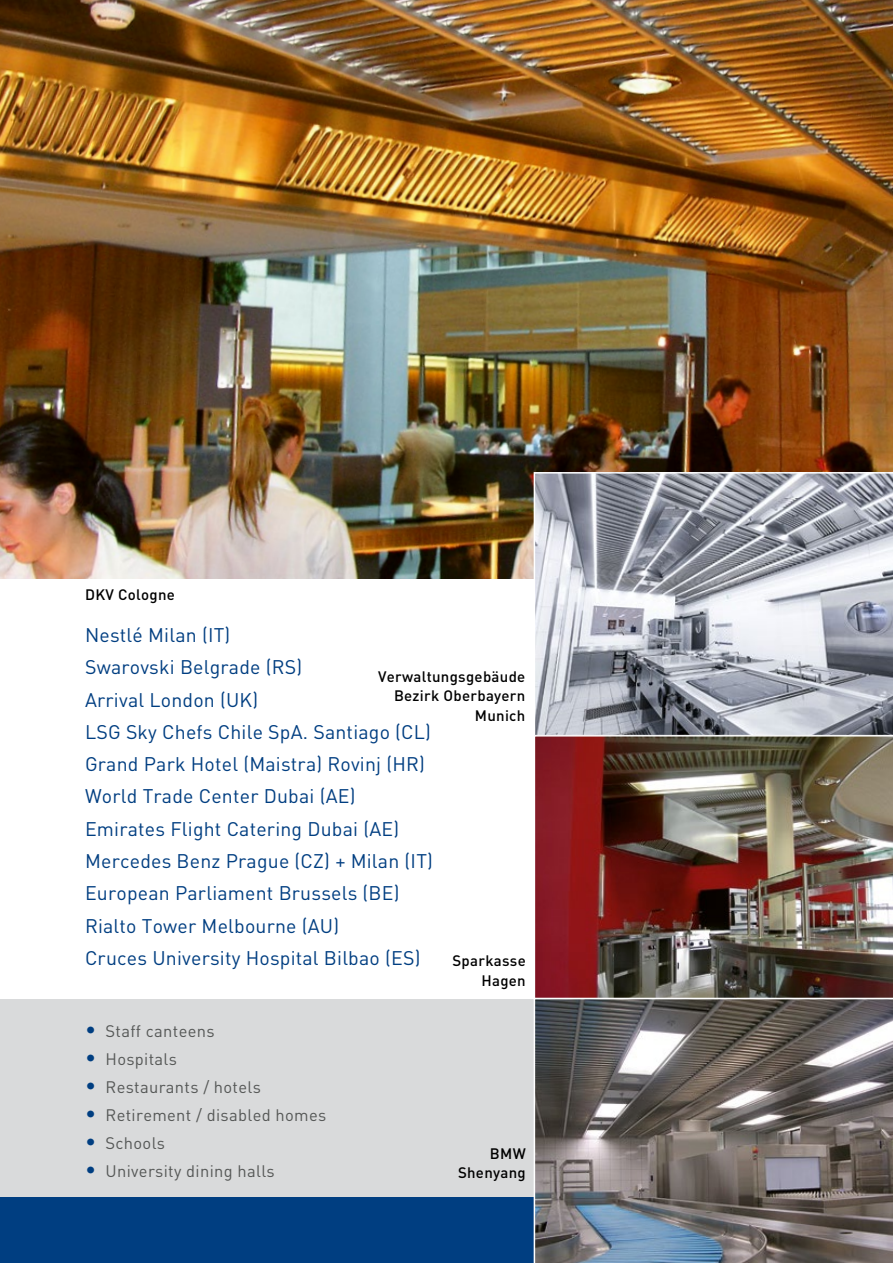
<style>
.page{position:relative;width:893px;height:1263px;background:#fff}
.page>*{position:absolute;margin:0;border:0;box-sizing:border-box;transform-origin:0 0}
.t1{font:19.5px/32.2px "DI Nslo";letter-spacing:.01em;color:#003e81}
.t2{font:16.5px "DI Nslo";letter-spacing:.02em;color:#555756}
.t3{font:500 15px/19.5px "DI Nslo";letter-spacing:.02em;color:#000;text-align:right}
.s1{font-size:21px;color:#003e81}
</style>
<div class="page">
<img style="left:0;top:0;width:893px;height:578px">
<div style="left:0;top:999px;width:534px;height:209px;background:#d9dadb"></div>
<div style="left:0;top:1197px;width:534px;height:66px;background:#003e81"></div>
<svg style="left:534px;top:472px;width:359px;height:263px;background:#a8abb5"></svg>
<img style="left:534px;top:735px;width:359px;height:263px">
<svg style="left:535px;top:999px;width:358px;height:264px;background:#726e6e"></svg>
<p class="t3" style="left:85px;top:584px;width:91px">DKV Cologne</p>
<p class="t1" style="left:85px;top:619px;width:349px">Nestlé Milan (IT)<br>Swarovski Belgrade (RS)<br>Arrival London (UK)<br>LSG Sky Chefs Chile SpA. Santiago (CL)<br>Grand Park Hotel (Maistra) Rovinj (HR)<br>World Trade Center Dubai (AE)<br>Emirates Flight Catering Dubai (AE)<br>Mercedes Benz Prague (CZ) + Milan (IT)<br>European Parliament Brussels (BE)<br>Rialto Tower Melbourne (AU)<br>Cruces University Hospital Bilbao (ES)</p>
<p class="t3" style="left:378px;top:666px;width:149px">Verwaltungsgebäude<br>Bezirk Oberbayern<br>Munich</p>
<p class="t3" style="left:452px;top:950px;width:75px">Sparkasse<br>Hagen</p>
<p class="t2" style="left:85px;top:1020px;width:131px"><span class="s1">•</span> Staff canteens</p>
<p class="t2" style="left:85px;top:1048px;width:93px"><span class="s1">•</span> Hospitals</p>
<p class="t2" style="left:85px;top:1076px;width:177px"><span class="s1">•</span> Restaurants / hotels</p>
<p class="t2" style="left:85px;top:1104px;width:243px"><span class="s1">•</span> Retirement / disabled homes</p>
<p class="t2" style="left:85px;top:1132px;width:82px"><span class="s1">•</span> Schools</p>
<p class="t2" style="left:85px;top:1160px;width:191px"><span class="s1">•</span> University dining halls</p>
<p class="t3" style="left:458px;top:1143px;width:69px">BMW<br>Shenyang</p>
</div>
